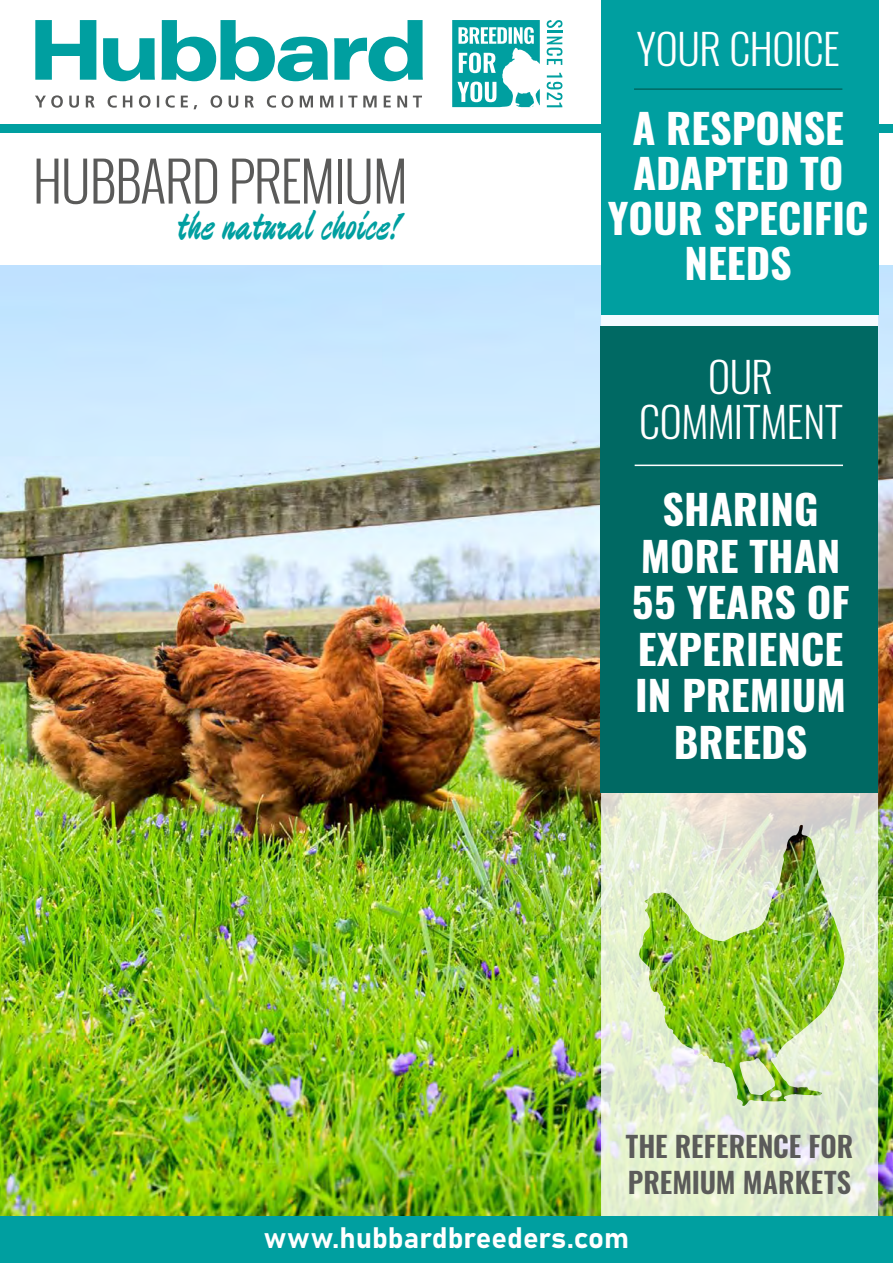
<style>
.page{position:relative;width:893px;height:1263px;background:#fff}
.page>*{position:absolute;margin:0;border:0;box-sizing:border-box;transform-origin:0 0}
.t1{font:300 53.55px "Oswald";letter-spacing:-.02em;color:#5a5a59}
.t2{font:300 42px/45px "Oswald";letter-spacing:-.01em;color:#fff;text-align:center}
.t3{font:700 40.8px/46.5px "Oswald";color:#fff;text-align:center}
.t4{font:italic 39px "Devonshire";color:#009fa0}
.t5{font:29.25px "Bahnschrift";color:#fff}
.t6{font:600 28.5px/36px "Oswald";letter-spacing:.005em;color:#5b5b5a}
</style>
<div class="page">
<img style="left:0;top:266px;width:893px;height:950px">
<img style="left:601px;top:315px;width:277px;height:901px">
<div style="left:0;top:1216px;width:893px;height:47px;background:#009fa0"></div>
<div style="left:601px;top:326px;width:277px;height:467px;background:#006963"></div>
<div style="left:601px;top:0;width:277px;height:315px;background:#009fa0"></div>
<hr style="left:634px;top:88px;width:208px;height:2px;background:#006963">
<hr style="left:635px;top:465px;width:208px;height:1px;background:#fff">
<div style="left:0;top:124px;width:893px;height:9px;background:#009fa0"></div>
<svg style="left:452px;top:20px;width:88px;height:88px"></svg>
<svg style="left:547px;top:20px;width:15px;height:45px"></svg>
<svg style="left:547px;top:73px;width:15px;height:34px"></svg>
<svg style="left:35px;top:20px;width:61px;height:60px"></svg>
<svg style="left:103px;top:38px;width:52px;height:43px"></svg>
<svg style="left:161px;top:20px;width:167px;height:61px"></svg>
<svg style="left:334px;top:20px;width:89px;height:61px"></svg>
<svg style="left:35px;top:95px;width:387px;height:14px"></svg>
<h1 class="t1" style="left:33px;top:146px;width:376px">HUBBARD PREMIUM</h1>
<p class="t4" style="left:175px;top:200px;width:238px">thenaturalchoice!</p>
<p class="t2" style="left:636px;top:26px;width:205px">YOUR CHOICE</p>
<p class="t3" style="left:608px;top:107px;width:262px;line-height:45px">A RESPONSE<br>ADAPTED TO<br>YOUR SPECIFIC<br>NEEDS</p>
<p class="t2" style="left:639px;top:355px;width:205px">OUR<br>COMMITMENT</p>
<p class="t3" style="left:631px;top:488px;width:220px">SHARING<br>MORE THAN<br>55 YEARS OF<br>EXPERIENCE<br>IN PREMIUM<br>BREEDS</p>
<p class="t6" style="left:626px;top:1129px;width:229px">THE REFERENCE FOR<br>PREMIUM MARKETS</p>
<p class="t5" style="left:264px;top:1215px;width:367px">www.hubbardbreeders.com</p>
</div>
